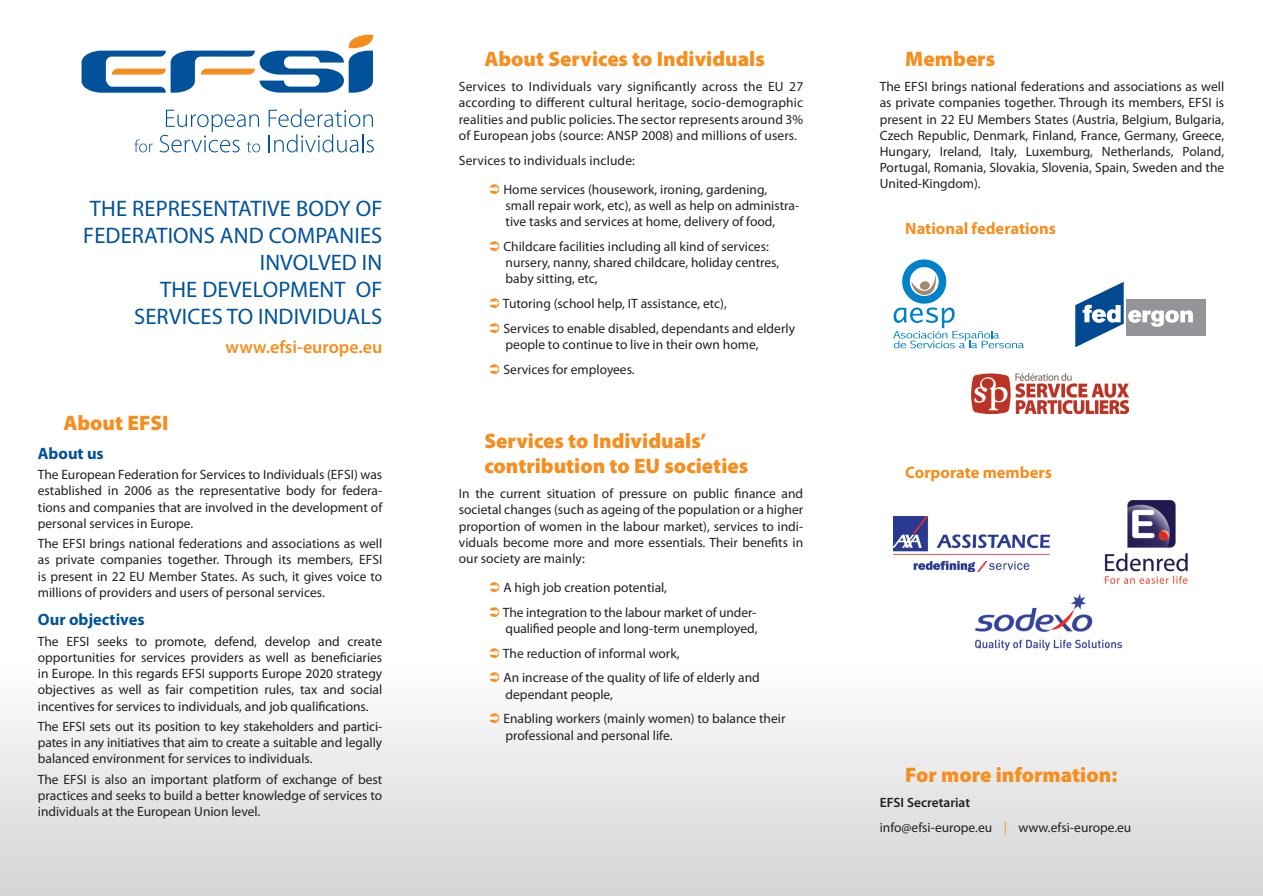
<style>
.page{position:relative;width:1263px;height:896px;background:#fff}
.page>*{position:absolute;margin:0;border:0;box-sizing:border-box;transform-origin:0 0}
.t1{font:22.5px/27px "Myriad Pro";letter-spacing:.005em;color:#01529a;text-align:right}
.t2{font:900 21px/25.2px "Myriad Pro";color:#f68e1e}
.t3{font:600 18px "Myriad Pro";color:#f68e1e}
.t4{font:700 16.5px "Myriad Pro";color:#f68e1e}
.t5{font:700 16.5px "Myriad Pro";color:#01529a}
.t6{font:13.5px/16.2px "Myriad Pro";color:#231f20}
.s1{font-weight:600}
.s2{color:#f68e1e}
</style>
<div class="page">
<div style="left:0;top:661px;width:1263px;height:234px;background:linear-gradient(to bottom,#fefeff,#d3d4d6)"></div>
<svg style="left:82px;top:35px;width:291px;height:58px"></svg>
<svg style="left:269px;top:109px;width:104px;height:18px"></svg>
<svg style="left:134px;top:139px;width:19px;height:13px"></svg>
<svg style="left:160px;top:110px;width:100px;height:42px"></svg>
<svg style="left:269px;top:134px;width:105px;height:18px"></svg>
<svg style="left:893px;top:259px;width:131px;height:89px"></svg>
<div style="left:1126px;top:299px;width:80px;height:36px;background:#939598"></div>
<svg style="left:1075px;top:282px;width:118px;height:65px"></svg>
<img style="left:971px;top:373px;width:158px;height:40px">
<img style="left:893px;top:516px;width:156px;height:55px">
<img style="left:1104px;top:500px;width:84px;height:84px">
<img style="left:975px;top:593px;width:148px;height:58px">
<svg style="left:490px;top:672px;width:9px;height:10px"></svg>
<svg style="left:490px;top:713px;width:9px;height:10px"></svg>
<h1 class="t1" style="left:83px;top:194px;width:301px">THE REPRESENTATIVE BODY OF<br>FEDERATIONS AND COMPANIES<br>INVOLVED IN<br>THE DEVELOPMENT OF<br>SERVICES TO INDIVIDUALS</h1>
<h3 class="t3" style="left:226px;top:335px;width:158px">www.efsi-europe.eu</h3>
<h2 class="t2" style="left:63px;top:409px;width:107px">About EFSI</h2>
<p class="t5" style="left:38px;top:442px;width:67px">About us</p>
<p class="t6" style="left:38px;top:466px;width:346px;text-align:justify">The European Federation for Services to Individuals (EFSI) was established in 2006 as the representative body for federa&shy;tions and companies that are involved in the development of personal services in Europe.</p>
<p class="t6" style="left:38px;top:535px;width:346px;text-align:justify">The EFSI brings national federations and associations as well as private companies together. Through its members, EFSI is present in 22 EU Member States. As such, it gives voice to millions of providers and users of personal services.</p>
<p class="t5" style="left:38px;top:608px;width:108px">Our objectives</p>
<p class="t6" style="left:38px;top:632px;width:346px;text-align:justify">The EFSI seeks to promote, defend, develop and create opportunities for services providers as well as beneficiaries in Europe. In this regards EFSI supports Europe 2020 strategy objectives as well as fair competition rules, tax and social incentives for services to individuals, and job qualifications.</p>
<p class="t6" style="left:38px;top:717px;width:346px;text-align:justify">The EFSI sets out its position to key stakeholders and partici&shy;pates in any initiatives that aim to create a suitable and legally balanced environment for services to individuals.</p>
<p class="t6" style="left:38px;top:770px;width:346px;text-align:justify">The EFSI is also an important platform of exchange of best practices and seeks to build a better knowledge of services to individuals at the European Union level.</p>
<h2 class="t2" style="left:484px;top:46px;width:282px">About Services to Individuals</h2>
<p class="t6" style="left:459px;top:78px;width:346px;text-align:justify">Services to Individuals vary significantly across the EU 27 according to different cultural heritage, socio-demographic realities and public policies. The sector represents around 3% of European jobs (source: ANSP 2008) and millions of users.</p>
<p class="t6" style="left:503px;top:145px;width:265px;line-height:29px;text-indent:-45px">Services to individuals include:<br>Home services (housework, ironing, gardening,</p>
<p class="t6" style="left:506px;top:197px;width:295px">small repair work, etc), as well as help on administra&shy;tive tasks and services at home, delivery of food,</p>
<p class="t6" style="left:503px;top:238px;width:277px">Childcare facilities including all kind of services: nursery, nanny, shared childcare, holiday centres, baby sitting, etc,</p>
<p class="t6" style="left:503px;top:290px;width:294px;line-height:24.8px">Tutoring (school help, IT assistance, etc),<br>Services to enable disabled, dependants and elderly</p>
<p class="t6" style="left:503px;top:331px;width:256px;line-height:24.8px">people to continue to live in their own home,<br>Services for employees.</p>
<h2 class="t2" style="left:484px;top:427px;width:265px">Services to Individuals’ contribution to EU societies</h2>
<p class="t6" style="left:459px;top:485px;width:346px;text-align:justify">In the current situation of pressure on public finance and societal changes (such as ageing of the population or a higher proportion of women in the labour market), services to indi&shy;viduals become more and more essentials. Their benefits in our society are mainly:</p>
<p class="t6" style="left:503px;top:574px;width:255px;line-height:24.8px">A high job creation potential,<br>The integration to the labour market of under-</p>
<p class="t6" style="left:503px;top:615px;width:258px;line-height:24.8px">qualified people and long-term unemployed,<br>The reduction of informal work,<br>An increase of the quality of life of elderly and</p>
<p class="t6" style="left:503px;top:681px;width:283px;line-height:24.8px">dependant people,<br>Enabling workers (mainly women) to balance their</p>
<p class="t6" style="left:506px;top:726px;width:168px">professional and personal life.</p>
<h2 class="t2" style="left:905px;top:46px;width:91px">Members</h2>
<p class="t6" style="left:880px;top:78px;width:346px;text-align:justify">The EFSI brings national federations and associations as well as private companies together. Through its members, EFSI is present in 22 EU Members States (Austria, Belgium, Bulgaria, Czech Republic, Denmark, Finland, France, Germany, Greece, Hungary, Ireland, Italy, Luxemburg, Netherlands, Poland, Portugal, Romania, Slovakia, Slovenia, Spain, Sweden and the United-Kingdom).</p>
<p class="t4" style="left:905px;top:217px;width:152px">National federations</p>
<p class="t4" style="left:905px;top:461px;width:148px">Corporate members</p>
<h2 class="t2" style="left:905px;top:761px;width:213px">For more information:</h2>
<p class="t6" style="left:880px;top:789px;width:253px;line-height:24.8px"><span class="s1">EFSI Secretariat<br></span>info@efsi-europe.eu <span class="s2">|</span> www.efsi-europe.eu</p>
</div>
